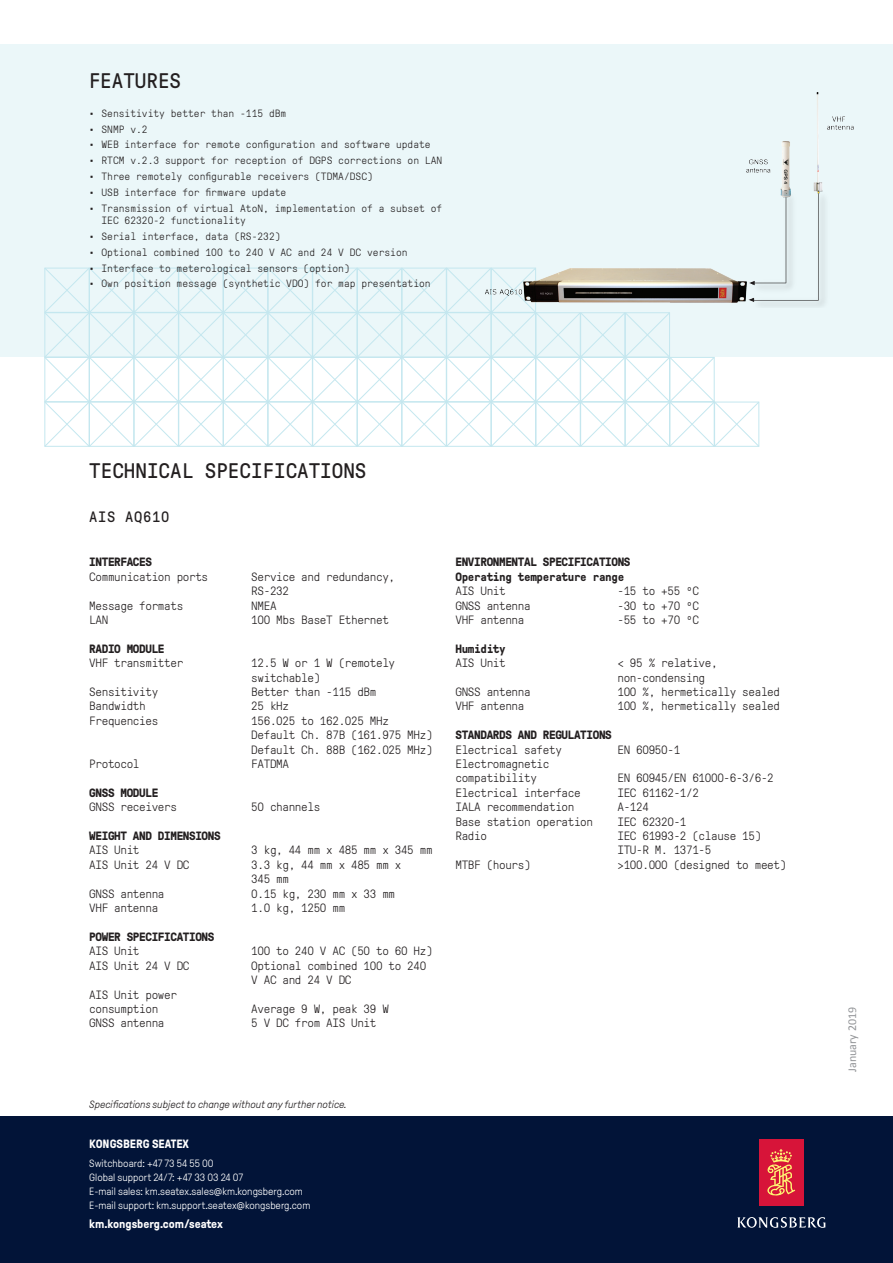
<style>
.page{position:relative;width:893px;height:1263px;background:#fff}
.page>*{position:absolute;margin:0;border:0;box-sizing:border-box;transform-origin:0 0}
.H3_-_Subehadlines{font:21px "GT Pressura Mono";color:#231f20}
.H3_caps_headline{font:15px "GT Pressura Mono";letter-spacing:.05em;color:#231f20}
.Body_text{font:300 12px/14.4px "GT Pressura Mono";letter-spacing:-.03em;color:#231f20}
.Body_text-2{font:700 12px "GT Pressura Mono";letter-spacing:-.03em;color:#231f20}
.Liten_infotext_Mono{font:700 12px "GT Pressura";color:#fff}
.Reg_numbre{font:12px "Calibri";color:#939598}
.t1{font:300 10.5px/12.6px "GT Pressura Mono";color:#231f20}
.Liten_infotext_Mono-2{font:300 10.5px "GT Pressura";color:#fff}
.Liten_infotext_Mono-3{font:italic 300 10.5px "GT Pressura";color:#231f20}
</style>
<div class="page">
<div style="left:0;top:45px;width:893px;height:312px;background:#ebf7f9"></div>
<svg style="left:44px;top:268px;width:715px;height:179px"></svg>
<div style="left:0;top:1116px;width:893px;height:147px;background:#021438"></div>
<div style="left:759px;top:1139px;width:44px;height:66px;background:#d71439"></div>
<svg style="left:767px;top:1149px;width:28px;height:47px"></svg>
<svg style="left:737px;top:1217px;width:88px;height:11px"></svg>
<img style="left:480px;top:92px;width:374px;height:215px">
<p class="H3_-_Subehadlines" style="left:89px;top:70px;width:94px">FEATURES</p>
<p class="t1" style="left:89px;top:107px;width:199px">• Sensitivity better than -115 dBm</p>
<p class="t1" style="left:89px;top:123px;width:60px">• SNMP v.2</p>
<p class="t1" style="left:89px;top:139px;width:343px">• WEB interface for remote configuration and software update</p>
<p class="t1" style="left:89px;top:154px;width:355px">• RTCM v.2.3 support for reception of DGPS corrections on LAN</p>
<p class="t1" style="left:89px;top:170px;width:286px">• Three remotely configurable receivers (TDMA/DSC)</p>
<p class="t1" style="left:89px;top:186px;width:199px">• USB interface for firmware update</p>
<p class="t1" style="left:102px;top:202px;width:342px;text-indent:-13px">• Transmission of virtual AtoN, implementation of a subset of<br>IEC 62320-2 functionality</p>
<p class="t1" style="left:89px;top:230px;width:193px">• Serial interface, data (RS-232)</p>
<p class="t1" style="left:89px;top:246px;width:320px">• Optional combined 100 to 240 V AC and 24 V DC version</p>
<p class="t1" style="left:89px;top:262px;width:263px">• Interface to meterological sensors (option)</p>
<p class="t1" style="left:89px;top:278px;width:343px">• Own position message (synthetic VDO) for map presentation</p>
<p class="H3_-_Subehadlines" style="left:89px;top:459px;width:279px">TECHNICAL SPECIFICATIONS</p>
<p class="H3_caps_headline" style="left:89px;top:509px;width:82px">AIS AQ610</p>
<p class="Body_text-2" style="left:89px;top:556px;width:64px">INTERFACES</p>
<p class="Body_text" style="left:89px;top:570px;width:120px">Communication ports</p>
<p class="Body_text" style="left:251px;top:570px;width:145px">Service and redundancy,<br>RS-232</p>
<p class="Body_text" style="left:89px;top:598px;width:95px">Message formats</p>
<p class="Body_text" style="left:251px;top:598px;width:27px">NMEA</p>
<p class="Body_text" style="left:89px;top:613px;width:21px">LAN</p>
<p class="Body_text" style="left:251px;top:613px;width:139px">100 Mbs BaseT Ethernet</p>
<p class="Body_text-2" style="left:89px;top:642px;width:77px">RADIO MODULE</p>
<p class="Body_text" style="left:89px;top:656px;width:95px">VHF transmitter</p>
<p class="Body_text" style="left:251px;top:656px;width:145px">12.5 W or 1 W (remotely switchable)</p>
<p class="Body_text" style="left:89px;top:685px;width:71px">Sensitivity</p>
<p class="Body_text" style="left:251px;top:685px;width:127px">Better than -115 dBm</p>
<p class="Body_text" style="left:89px;top:699px;width:58px">Bandwidth</p>
<p class="Body_text" style="left:251px;top:699px;width:39px">25 kHz</p>
<p class="Body_text" style="left:89px;top:714px;width:71px">Frequencies</p>
<p class="Body_text" style="left:251px;top:714px;width:139px">156.025 to 162.025 MHz</p>
<p class="Body_text" style="left:251px;top:728px;width:183px">Default Ch. 87B (161.975 MHz)</p>
<p class="Body_text" style="left:251px;top:742px;width:183px">Default Ch. 88B (162.025 MHz)</p>
<p class="Body_text" style="left:89px;top:757px;width:52px">Protocol</p>
<p class="Body_text" style="left:251px;top:757px;width:39px">FATDMA</p>
<p class="Body_text-2" style="left:89px;top:786px;width:71px">GNSS MODULE</p>
<p class="Body_text" style="left:89px;top:800px;width:89px">GNSS receivers</p>
<p class="Body_text" style="left:251px;top:800px;width:70px">50 channels</p>
<p class="Body_text-2" style="left:89px;top:829px;width:133px">WEIGHT AND DIMENSIONS</p>
<p class="Body_text" style="left:89px;top:843px;width:52px">AIS Unit</p>
<p class="Body_text" style="left:251px;top:843px;width:183px">3 kg, 44 mm x 485 mm x 345 mm</p>
<p class="Body_text" style="left:89px;top:858px;width:102px">AIS Unit 24 V DC</p>
<p class="Body_text" style="left:251px;top:858px;width:152px">3.3 kg, 44 mm x 485 mm x<br>345 mm</p>
<p class="Body_text" style="left:89px;top:886px;width:77px">GNSS antenna</p>
<p class="Body_text" style="left:251px;top:886px;width:145px">0.15 kg, 230 mm x 33 mm</p>
<p class="Body_text" style="left:89px;top:901px;width:71px">VHF antenna</p>
<p class="Body_text" style="left:251px;top:901px;width:95px">1.0 kg, 1250 mm</p>
<p class="Body_text-2" style="left:89px;top:930px;width:127px">POWER SPECIFICATIONS</p>
<p class="Body_text" style="left:89px;top:944px;width:52px">AIS Unit</p>
<p class="Body_text" style="left:251px;top:944px;width:183px">100 to 240 V AC (50 to 60 Hz)</p>
<p class="Body_text" style="left:89px;top:958px;width:102px">AIS Unit 24 V DC</p>
<p class="Body_text" style="left:251px;top:958px;width:177px">Optional combined 100 to 240<br>V AC and 24 V DC</p>
<p class="Body_text" style="left:89px;top:987px;width:89px">AIS Unit power</p>
<p class="Body_text" style="left:89px;top:1002px;width:71px">consumption</p>
<p class="Body_text" style="left:251px;top:1002px;width:139px">Average 9 W, peak 39 W</p>
<p class="Body_text" style="left:89px;top:1016px;width:77px">GNSS antenna</p>
<p class="Body_text" style="left:251px;top:1016px;width:127px">5 V DC from AIS Unit</p>
<p class="Body_text-2" style="left:455px;top:556px;width:177px">ENVIRONMENTAL SPECIFICATIONS</p>
<p class="Body_text-2" style="left:455px;top:570px;width:170px">Operating temperature range</p>
<p class="Body_text" style="left:455px;top:584px;width:52px">AIS Unit</p>
<p class="Body_text" style="left:617px;top:584px;width:83px">-15 to +55 ºC</p>
<p class="Body_text" style="left:455px;top:598px;width:77px">GNSS antenna</p>
<p class="Body_text" style="left:617px;top:598px;width:83px">-30 to +70 ºC</p>
<p class="Body_text" style="left:455px;top:613px;width:70px">VHF antenna</p>
<p class="Body_text" style="left:617px;top:613px;width:83px">-55 to +70 ºC</p>
<p class="Body_text-2" style="left:455px;top:642px;width:52px">Humidity</p>
<p class="Body_text" style="left:455px;top:656px;width:52px">AIS Unit</p>
<p class="Body_text" style="left:617px;top:656px;width:102px">&lt; 95 % relative, non-condensing</p>
<p class="Body_text" style="left:455px;top:685px;width:77px">GNSS antenna</p>
<p class="Body_text" style="left:617px;top:685px;width:164px">100 %, hermetically sealed</p>
<p class="Body_text" style="left:455px;top:699px;width:70px">VHF antenna</p>
<p class="Body_text" style="left:617px;top:699px;width:164px">100 %, hermetically sealed</p>
<p class="Body_text-2" style="left:455px;top:729px;width:158px">STANDARDS AND REGULATIONS</p>
<p class="Body_text" style="left:455px;top:742px;width:108px">Electrical safety</p>
<p class="Body_text" style="left:617px;top:742px;width:64px">EN 60950-1</p>
<p class="Body_text" style="left:455px;top:757px;width:95px">Electromagnetic</p>
<p class="Body_text" style="left:455px;top:771px;width:83px">compatibility</p>
<p class="Body_text" style="left:617px;top:771px;width:158px">EN 60945/EN 61000-6-3/6-2</p>
<p class="Body_text" style="left:455px;top:786px;width:127px">Electrical interface</p>
<p class="Body_text" style="left:617px;top:786px;width:83px">IEC 61162-1/2</p>
<p class="Body_text" style="left:455px;top:800px;width:120px">IALA recommendation</p>
<p class="Body_text" style="left:617px;top:800px;width:33px">A-124</p>
<p class="Body_text" style="left:455px;top:814px;width:139px">Base station operation</p>
<p class="Body_text" style="left:617px;top:814px;width:70px">IEC 62320-1</p>
<p class="Body_text" style="left:455px;top:829px;width:33px">Radio</p>
<p class="Body_text" style="left:617px;top:829px;width:145px">IEC 61993-2 (clause 15)</p>
<p class="Body_text" style="left:617px;top:843px;width:95px">ITU-R M. 1371-5</p>
<p class="Body_text" style="left:455px;top:858px;width:77px">MTBF (hours)</p>
<p class="Body_text" style="left:617px;top:858px;width:170px">&gt;100.000 (designed to meet)</p>
<p class="Liten_infotext_Mono-3" style="left:89px;top:1099px;width:259px">Specifications subject to change without any further notice.</p>
<p class="Liten_infotext_Mono" style="left:89px;top:1138px;width:101px">KONGSBERG SEATEX</p>
<p class="Liten_infotext_Mono-2" style="left:89px;top:1158px;width:126px">Switchboard: +47 73 54 55 00</p>
<p class="Liten_infotext_Mono-2" style="left:89px;top:1172px;width:155px">Global support 24/7: +47 33 03 24 07</p>
<p class="Liten_infotext_Mono-2" style="left:89px;top:1186px;width:215px">E-mail sales: km.seatex.sales@km.kongsberg.com</p>
<p class="Liten_infotext_Mono-2" style="left:89px;top:1200px;width:223px">E-mail support: km.support.seatex@kongsberg.com</p>
<p class="Liten_infotext_Mono" style="left:89px;top:1217px;width:135px">km.kongsberg.com/seatex</p>
<p class="Reg_numbre" style="left:845px;top:1072px;width:66px;rotate:-90deg">January 2019</p>
</div>
